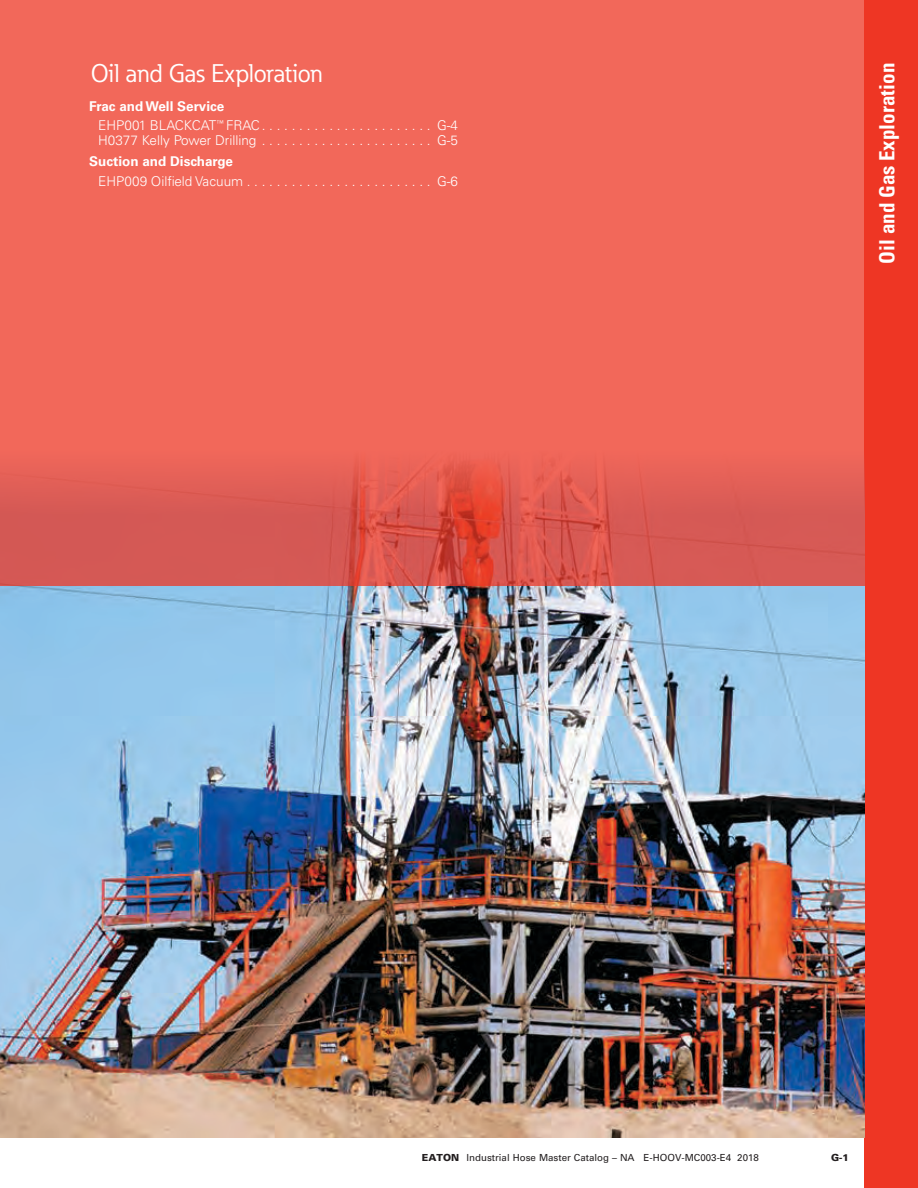
<style>
.page{position:relative;width:918px;height:1188px;background:#fff}
.page>*{position:absolute;margin:0;border:0;box-sizing:border-box;transform-origin:0 0}
.t1{font:25.2px "Eaton";color:#fff}
.t2{font:700 condensed 21px "Univers LT Std";color:#fff}
.t3{font:300 13.5px/19.5px "Univers LT Std";color:#fff}
.t4{font:700 13.5px "Univers LT Std";color:#fff}
.t5{font:9.75px "Univers LT Std";color:#231f20}
.t6{font:900 9.75px "Univers LT Std";color:#231f20}
.s1{font-weight:700}
.s2{font-weight:900}
</style>
<div class="page">
<div style="left:864px;top:0;width:54px;height:1188px;background:#ee3624"></div>
<img style="left:0;top:586px;width:865px;height:552px">
<svg style="left:0;top:0;width:865px;height:586px;background:#ec6458"></svg>
<h1 class="t1" style="left:91px;top:58px;width:233px">Oil and Gas Exploration</h1>
<p class="t3" style="left:98px;top:96px;width:361px;text-indent:-9px"><span class="s1">Frac and Well Service<br></span>EHP001 BLACKCAT<sup>™</sup> FRAC . . . . . . . . . . . . . . . . . . . . . . . G-4</p>
<p class="t3" style="left:98px;top:131px;width:361px">H0377 Kelly Power Drilling . . . . . . . . . . . . . . . . . . . . . . . G-5</p>
<p class="t4" style="left:89px;top:154px;width:145px">Suction and Discharge</p>
<p class="t3" style="left:98px;top:171px;width:361px">EHP009 Oilfield Vacuum . . . . . . . . . . . . . . . . . . . . . . . . G-6</p>
<h2 class="t2" style="left:874px;top:264px;width:202px;rotate:-90deg">Oil and Gas Exploration</h2>
<p class="t5" style="left:422px;top:1152px;width:339px"><span class="s2">EATON</span> Industrial Hose Master Catalog – NA E-HOOV-MC003-E4 2018</p>
<p class="t6" style="left:831px;top:1151px;width:19px">G-1</p>
</div>
